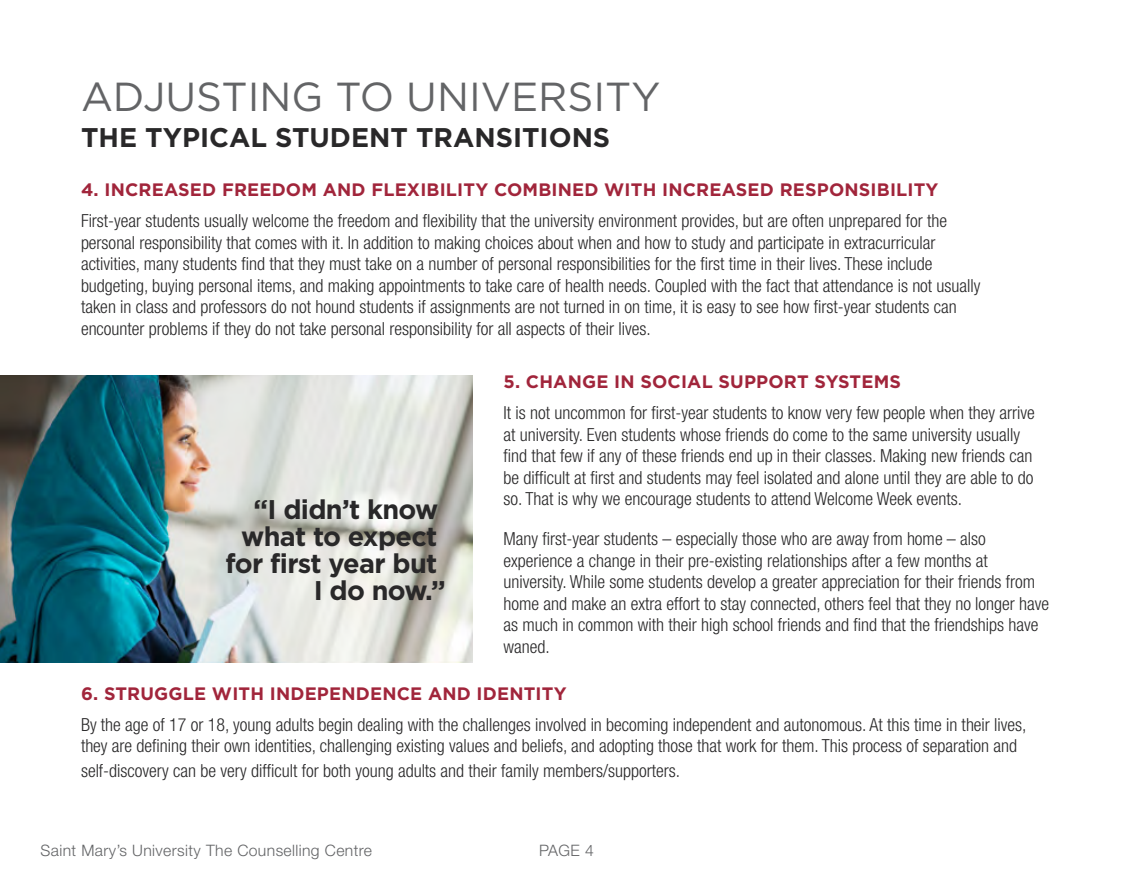
<style>
.page{position:relative;width:1134px;height:891px;background:#fff}
.page>*{position:absolute;margin:0;border:0;box-sizing:border-box;transform-origin:0 0}
.t1{font:40.5px "Gotham";color:#636466}
.t2{font:700 27px "Gotham";letter-spacing:-.025em;color:#292829}
.t3{font:700 27px "Gotham";color:#292829}
.t4{font:300 condensed 18px/21.6px "Helvetica Neue LT Std";color:#292829}
.t5{font:700 18px "Gotham";letter-spacing:.01em;color:#a1253b}
.t6{font:300 15.75px "Helvetica Neue LT Std";letter-spacing:.025em;color:#636466}
</style>
<div class="page">
<img style="left:0;top:375px;width:472px;height:288px">
<h1 class="t1" style="left:81px;top:74px;width:581px">ADJUSTING TO UNIVERSITY</h1>
<h2 class="t3" style="left:81px;top:122px;width:531px">THE TYPICAL STUDENT TRANSITIONS</h2>
<p class="t5" style="left:81px;top:180px;width:859px">4. INCREASED FREEDOM AND FLEXIBILITY COMBINED WITH INCREASED RESPONSIBILITY</p>
<p class="t4" style="left:81px;top:210px;width:901px">First-year students usually welcome the freedom and flexibility that the university environment provides, but are often unprepared for the personal responsibility that comes with it. In addition to making choices about when and how to study and participate in extracurricular activities, many students find that they must take on a number of personal responsibilities for the first time in their lives. These include budgeting, buying personal items, and making appointments to take care of health needs. Coupled with the fact that attendance is not usually taken in class and professors do not hound students if assignments are not turned in on time, it is easy to see how first-year students can encounter problems if they do not take personal responsibility for all aspects of their lives.</p>
<p class="t5" style="left:504px;top:372px;width:399px">5. CHANGE IN SOCIAL SUPPORT SYSTEMS</p>
<p class="t4" style="left:504px;top:402px;width:533px">It is not uncommon for first-year students to know very few people when they arrive at university. Even students whose friends do come to the same university usually find that few if any of these friends end up in their classes. Making new friends can be difficult at first and students may feel isolated and alone until they are able to do so. That is why we encourage students to attend Welcome Week events.</p>
<p class="t4" style="left:504px;top:528px;width:547px">Many first-year students – especially those who are away from home – also experience a change in their pre-existing relationships after a few months at university. While some students develop a greater appreciation for their friends from home and make an extra effort to stay connected, others feel that they no longer have as much in common with their high school friends and find that the friendships have waned.</p>
<p class="t5" style="left:81px;top:684px;width:487px">6. STRUGGLE WITH INDEPENDENCE AND IDENTITY</p>
<p class="t4" style="left:81px;top:714px;width:947px">By the age of 17 or 18, young adults begin dealing with the challenges involved in becoming independent and autonomous. At this time in their lives, they are defining their own identities, challenging existing values and beliefs, and adopting those that work for them. This process of separation and</p>
<p class="t4" style="left:81px;top:760px;width:601px">self-discovery can be very difficult for both young adults and their family members/supporters.</p>
<h2 class="t2" style="left:254px;top:494px;width:186px">“I didn’t know</h2>
<h2 class="t2" style="left:241px;top:521px;width:198px">what to expect</h2>
<h2 class="t2" style="left:226px;top:548px;width:213px">for first year but</h2>
<h2 class="t2" style="left:314px;top:575px;width:134px">I do now.”</h2>
<p class="t6" style="left:40px;top:841px;width:333px">Saint Mary’s University The Counselling Centre</p>
<p class="t6" style="left:539px;top:841px;width:56px">PAGE 4</p>
</div>
